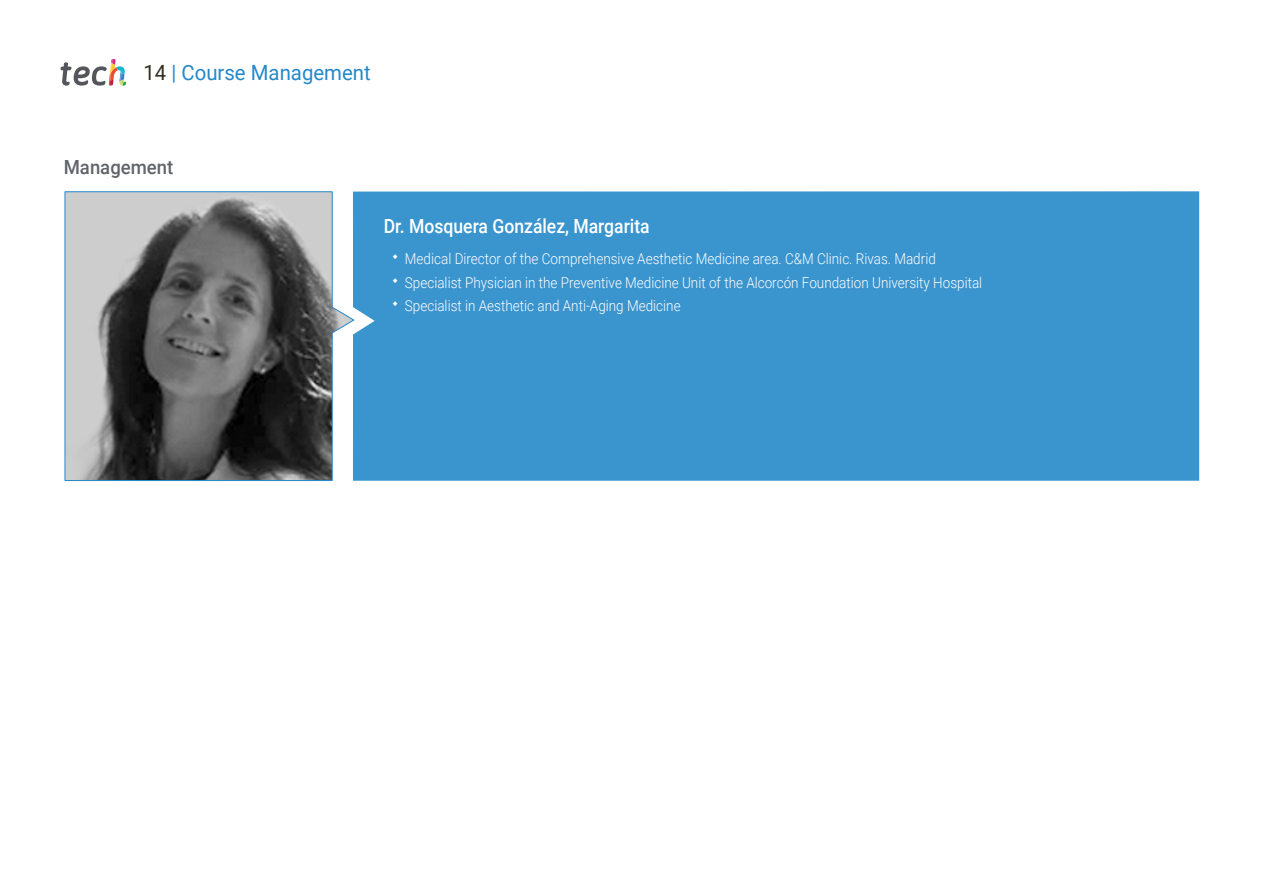
<style>
.page{position:relative;width:1263px;height:893px;background:#fff}
.page>*{position:absolute;margin:0;border:0;box-sizing:border-box;transform-origin:0 0}
.t1{font:21px "Roboto";color:#2488c9}
.t2{font:500 19.5px "Roboto";color:#fff;scale:.9 1}
.t3{font:500 19.5px "Roboto";color:#61646a;scale:.95 1}
.t4{font:300 15px/23.7px "Roboto";color:#fff;scale:.9 1}
.s1{color:#312e20}
</style>
<div class="page">
<svg style="left:61px;top:59px;width:65px;height:27px"></svg>
<div style="left:354px;top:191px;width:845px;height:290px;background:#3a94ce"></div>
<svg style="left:65px;top:191px;width:289px;height:290px;background:#757778"></svg>
<svg style="left:393px;top:254px;width:4px;height:5px"></svg>
<svg style="left:393px;top:278px;width:4px;height:5px"></svg>
<svg style="left:393px;top:301px;width:4px;height:5px"></svg>
<h1 class="t1" style="left:144px;top:57px;width:229px"><span class="s1">14</span> | Course Management</h1>
<h2 class="t3" style="left:64px;top:153px;width:117px">Management</h2>
<h2 class="t2" style="left:384px;top:212px;width:297px">Dr. Mosquera González, Margarita</h2>
<p class="t4" style="left:405px;top:246px;width:643px">Medical Director of the Comprehensive Aesthetic Medicine area. C&amp;M Clinic. Rivas. Madrid<br>Specialist Physician in the Preventive Medicine Unit of the Alcorcón Foundation University Hospital<br>Specialist in Aesthetic and Anti-Aging Medicine</p>
</div>
